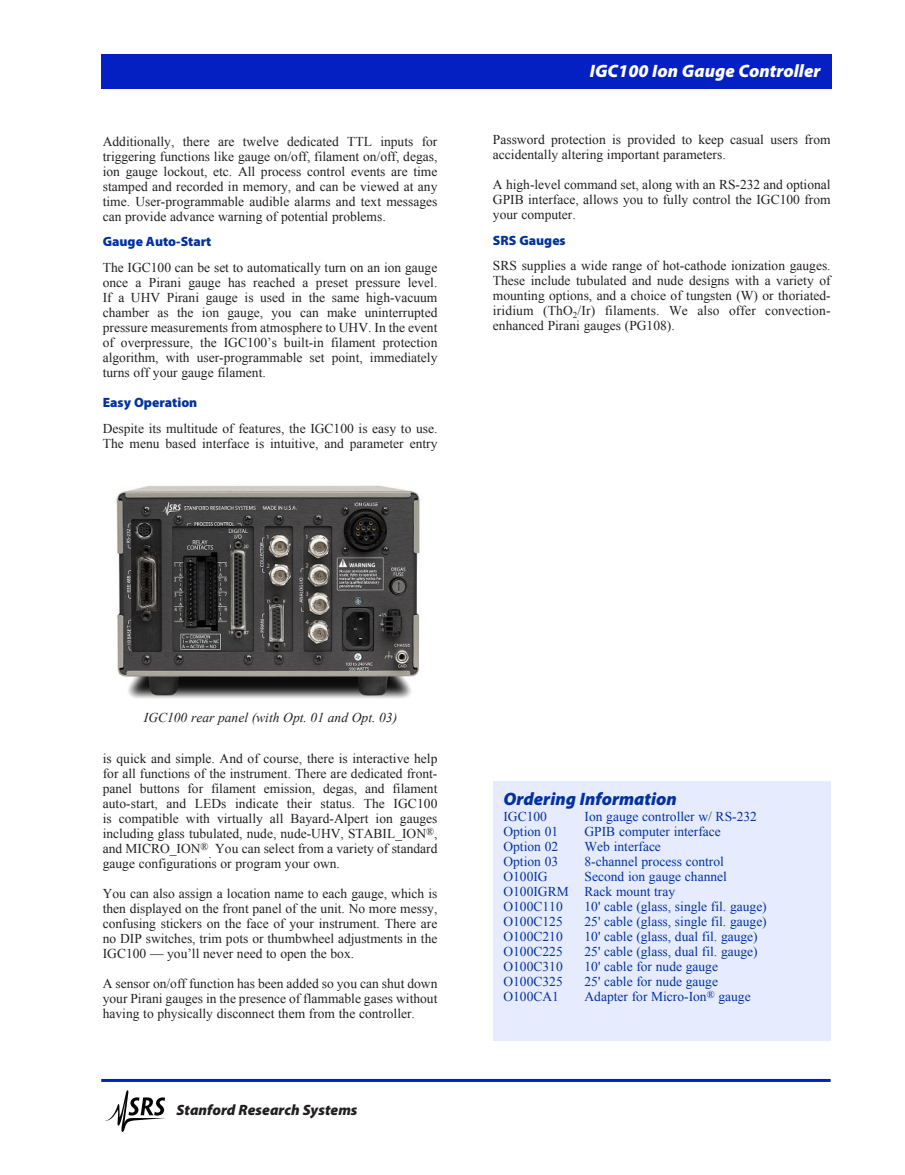
<style>
.page{position:relative;width:905px;height:1175px;background:#fff}
.page>*{position:absolute;margin:0;border:0;box-sizing:border-box;transform-origin:0 0}
.t1{font:italic 900 18px "Myriad Pro";color:#fff}
.t2{font:italic 900 18px "Myriad Pro";color:#0332a0}
.t3{font:italic 900 15px "Myriad Pro";color:#231f20}
.t4{font:13.5px/15px "Times New Roman";color:#231f20;text-align:justify}
.t5{font:13.5px/15px "Times New Roman";color:#0332a0}
.t6{font:900 13.5px "Myriad Pro";color:#0332a0}
.t7{font:italic 13.5px "Times New Roman";color:#231f20}
</style>
<div class="page">
<hr style="left:101px;top:1078px;width:729px;height:3px;background:#031fc2">
<svg style="left:105px;top:1090px;width:60px;height:41px"></svg>
<div style="left:101px;top:54px;width:730px;height:35px;background:#041fc2"></div>
<div style="left:493px;top:781px;width:337px;height:259px;background:#e6ecfd"></div>
<img style="left:116px;top:485px;width:304px;height:214px">
<p class="t4" style="left:103px;top:135px;width:336px">Additionally, there are twelve dedicated TTL inputs for triggering functions like gauge on/off, filament on/off, degas, ion gauge lockout, etc. All process control events are time stamped and recorded in memory, and can be viewed at any time. User-programmable audible alarms and text messages can provide advance warning of potential problems.</p>
<p class="t6" style="left:103px;top:237px;width:110px">Gauge Auto-Start</p>
<p class="t4" style="left:103px;top:261px;width:336px">The IGC100 can be set to automatically turn on an ion gauge once a Pirani gauge has reached a preset pressure level.<br>If a UHV Pirani gauge is used in the same high-vacuum chamber as the ion gauge, you can make uninterrupted pressure measurements from atmosphere to UHV. In the event of overpressure, the IGC100’s built-in filament protection algorithm, with user-programmable set point, immediately turns off your gauge filament.</p>
<p class="t6" style="left:103px;top:397px;width:96px">Easy Operation</p>
<p class="t4" style="left:103px;top:422px;width:336px">Despite its multitude of features, the IGC100 is easy to use.<br>The menu based interface is intuitive, and parameter entry</p>
<h1 class="t1" style="left:589px;top:64px;width:232px">IGC100 Ion Gauge Controller</h1>
<p class="t4" style="left:493px;top:134px;width:339px">Password protection is provided to keep casual users from accidentally altering important parameters.</p>
<p class="t4" style="left:493px;top:179px;width:339px">A high-level command set, along with an RS-232 and optional GPIB interface, allows you to fully control the IGC100 from your computer.</p>
<p class="t6" style="left:493px;top:235px;width:74px">SRS Gauges</p>
<p class="t4" style="left:493px;top:260px;width:339px">SRS supplies a wide range of hot-cathode ionization gauges.<br>These include tubulated and nude designs with a variety of mounting options, and a choice of tungsten (W) or thoriated&shy;iridium (ThO<sub>2</sub>/Ir) filaments. We also offer convection&shy;enhanced Pirani gauges (PG108).</p>
<p class="t7" style="left:144px;top:713px;width:255px">IGC100 rear panel (with Opt. 01 and Opt. 03)</p>
<p class="t4" style="left:103px;top:752px;width:336px">is quick and simple. And of course, there is interactive help for all functions of the instrument. There are dedicated front&shy;panel buttons for filament emission, degas, and filament auto-start, and LEDs indicate their status. The IGC100 is compatible with virtually all Bayard-Alpert ion gauges including glass tubulated, nude, nude-UHV, STABIL_ION<sup>®</sup>, and MICRO_ION<sup>®</sup>. You can select from a variety of standard gauge configurations or program your own.</p>
<p class="t4" style="left:103px;top:887px;width:336px">You can also assign a location name to each gauge, which is then displayed on the front panel of the unit. No more messy, confusing stickers on the face of your instrument. There are no DIP switches, trim pots or thumbwheel adjustments in the IGC100 — you’ll never need to open the box.</p>
<p class="t4" style="left:103px;top:977px;width:336px">A sensor on/off function has been added so you can shut down your Pirani gauges in the presence of flammable gases without having to physically disconnect them from the controller.</p>
<p class="t3" style="left:177px;top:1104px;width:182px">Stanford Research Systems</p>
<h1 class="t2" style="left:503px;top:792px;width:175px">Ordering Information</h1>
<p class="t5" style="left:503px;top:810px;width:45px">IGC100</p>
<p class="t5" style="left:584px;top:810px;width:174px">Ion gauge controller w/ RS-232</p>
<p class="t5" style="left:503px;top:825px;width:56px">Option 01</p>
<p class="t5" style="left:584px;top:825px;width:138px">GPIB computer interface</p>
<p class="t5" style="left:503px;top:840px;width:56px">Option 02</p>
<p class="t5" style="left:584px;top:840px;width:78px">Web interface</p>
<p class="t5" style="left:503px;top:855px;width:56px">Option 03</p>
<p class="t5" style="left:584px;top:855px;width:141px">8-channel process control</p>
<p class="t5" style="left:503px;top:870px;width:46px">O100IG</p>
<p class="t5" style="left:503px;top:870px;width:225px;text-indent:81px">Second ion gauge channel<br>O100IGRM Rack mount tray<br>O100C110</p>
<p class="t5" style="left:584px;top:900px;width:184px">10' cable (glass, single fil. gauge)</p>
<p class="t5" style="left:503px;top:915px;width:61px">O100C125</p>
<p class="t5" style="left:584px;top:915px;width:184px">25' cable (glass, single fil. gauge)</p>
<p class="t5" style="left:503px;top:930px;width:61px">O100C210</p>
<p class="t5" style="left:584px;top:930px;width:175px">10' cable (glass, dual fil. gauge)</p>
<p class="t5" style="left:503px;top:945px;width:61px">O100C225</p>
<p class="t5" style="left:584px;top:945px;width:175px">25' cable (glass, dual fil. gauge)</p>
<p class="t5" style="left:503px;top:960px;width:61px">O100C310</p>
<p class="t5" style="left:584px;top:960px;width:135px">10' cable for nude gauge</p>
<p class="t5" style="left:503px;top:975px;width:61px">O100C325</p>
<p class="t5" style="left:584px;top:975px;width:135px">25' cable for nude gauge</p>
<p class="t5" style="left:503px;top:990px;width:57px">O100CA1</p>
<p class="t5" style="left:584px;top:990px;width:168px">Adapter for Micro-Ion<sup>®</sup> gauge</p>
</div>
